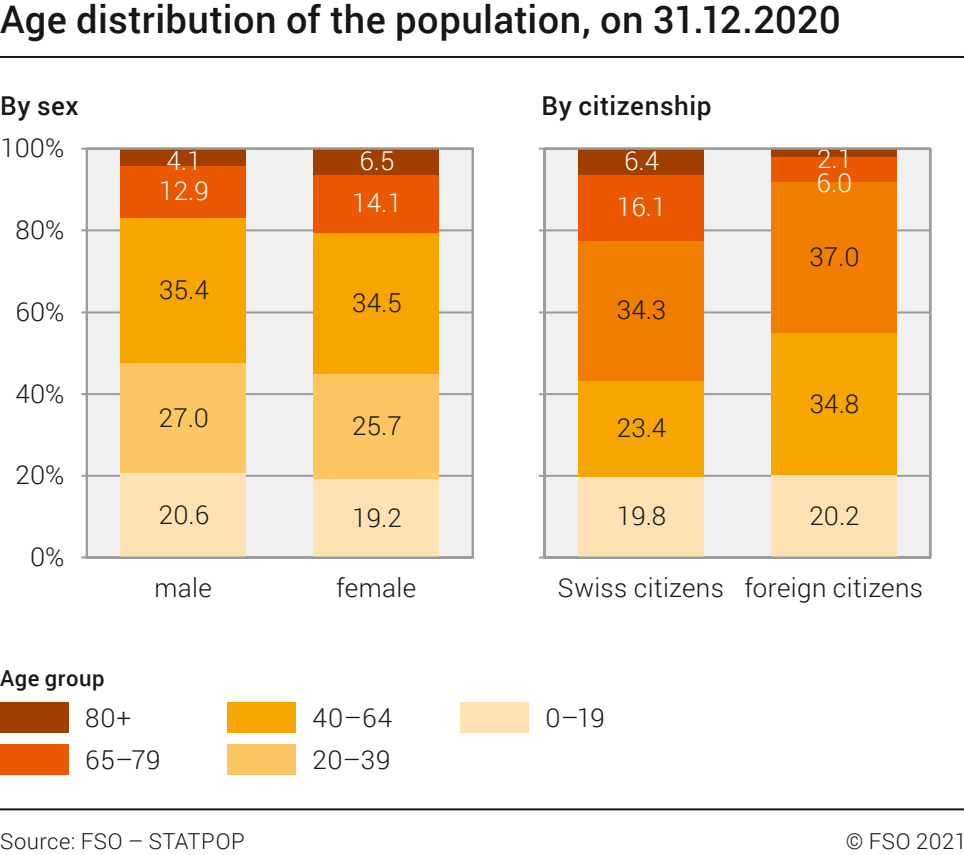
<style>
.page{position:relative;width:964px;height:855px;background:#fff}
.page>*{position:absolute;margin:0;border:0;box-sizing:border-box;transform-origin:0 0}
.t1{font:500 38px "Roboto";letter-spacing:.01em;color:#181716}
.t2{font:300 26px "Roboto";letter-spacing:.01em;color:#181716}
.t3{font:300 26px "Roboto";color:#fff}
.t4{font:500 26px "Roboto";letter-spacing:.025em;color:#181716}
.t5{font:300 22px "Roboto";letter-spacing:.02em;color:#181716}
.t6{font:500 22px "Roboto";letter-spacing:.025em;color:#181716}
</style>
<div class="page">
<svg style="left:81px;top:147px;width:393px;height:412px"></svg>
<hr style="left:87px;top:474px;width:385px;height:2px;background:#9c9c9c">
<hr style="left:87px;top:393px;width:385px;height:2px;background:#9c9c9c">
<hr style="left:87px;top:311px;width:385px;height:2px;background:#9c9c9c">
<hr style="left:87px;top:229px;width:385px;height:2px;background:#9c9c9c">
<hr style="left:86px;top:149px;width:2px;height:408px;background:#9c9c9c">
<div style="left:120px;top:473px;width:126px;height:84px;background:#ffe2b4"></div>
<div style="left:120px;top:363px;width:126px;height:110px;background:#fcc663"></div>
<div style="left:120px;top:218px;width:126px;height:145px;background:#f7a500"></div>
<div style="left:120px;top:165px;width:126px;height:53px;background:#ea5901"></div>
<div style="left:120px;top:149px;width:126px;height:16px;background:#a13f00"></div>
<div style="left:313px;top:479px;width:125px;height:78px;background:#ffe2b4"></div>
<div style="left:313px;top:374px;width:125px;height:105px;background:#fcc663"></div>
<div style="left:313px;top:233px;width:125px;height:141px;background:#f7a500"></div>
<div style="left:313px;top:175px;width:125px;height:58px;background:#ea5901"></div>
<div style="left:313px;top:149px;width:125px;height:26px;background:#a13f00"></div>
<div style="left:460px;top:701px;width:68px;height:31px;background:#ffe2b4"></div>
<div style="left:227px;top:743px;width:68px;height:31px;background:#fcc663"></div>
<div style="left:227px;top:701px;width:68px;height:31px;background:#f7a500"></div>
<div style="left:0;top:743px;width:68px;height:31px;background:#ea5901"></div>
<div style="left:0;top:701px;width:68px;height:31px;background:#a13f00"></div>
<hr style="left:0;top:56px;width:963px;height:2px;background:#181716">
<hr style="left:0;top:808px;width:963px;height:2px;background:#181716">
<svg style="left:538px;top:147px;width:394px;height:412px"></svg>
<div style="left:578px;top:476px;width:125px;height:81px;background:#ffe2b4"></div>
<div style="left:578px;top:381px;width:125px;height:95px;background:#f7a500"></div>
<div style="left:578px;top:240px;width:125px;height:141px;background:#f07e00"></div>
<div style="left:578px;top:175px;width:125px;height:65px;background:#ea5901"></div>
<div style="left:578px;top:149px;width:125px;height:26px;background:#a13f00"></div>
<div style="left:770px;top:475px;width:126px;height:82px;background:#ffe2b4"></div>
<div style="left:770px;top:333px;width:126px;height:142px;background:#f7a500"></div>
<div style="left:770px;top:182px;width:126px;height:151px;background:#f07e00"></div>
<div style="left:770px;top:157px;width:126px;height:25px;background:#ea5901"></div>
<div style="left:770px;top:149px;width:126px;height:8px;background:#a13f00"></div>
<hr style="left:544px;top:148px;width:386px;height:2px;background:#9c9c9c">
<hr style="left:544px;top:556px;width:386px;height:2px;background:#9c9c9c">
<hr style="left:87px;top:148px;width:385px;height:2px;background:#9c9c9c">
<hr style="left:87px;top:556px;width:385px;height:2px;background:#9c9c9c">
<h1 class="t1" style="left:0;top:-8px;width:841px">Age distribution of the population, on 31.12.2020</h1>
<p class="t4" style="left:0;top:88px;width:80px">By sex</p>
<p class="t2" style="left:0;top:130px;width:65px">100%</p>
<p class="t2" style="left:16px;top:212px;width:50px">80%</p>
<p class="t2" style="left:16px;top:293px;width:50px">60%</p>
<p class="t2" style="left:16px;top:375px;width:50px">40%</p>
<p class="t2" style="left:16px;top:456px;width:50px">20%</p>
<p class="t2" style="left:30px;top:538px;width:36px">0%</p>
<p class="t3" style="left:166px;top:143px;width:37px">4.1</p>
<p class="t3" style="left:159px;top:173px;width:51px">12.9</p>
<p class="t2" style="left:159px;top:271px;width:51px">35.4</p>
<p class="t2" style="left:159px;top:399px;width:52px">27.0</p>
<p class="t2" style="left:159px;top:496px;width:52px">20.6</p>
<p class="t3" style="left:359px;top:143px;width:37px">6.5</p>
<p class="t3" style="left:352px;top:185px;width:51px">14.1</p>
<p class="t2" style="left:352px;top:284px;width:51px">34.5</p>
<p class="t2" style="left:352px;top:407px;width:51px">25.7</p>
<p class="t2" style="left:352px;top:499px;width:51px">19.2</p>
<p class="t2" style="left:154px;top:569px;width:59px">male</p>
<p class="t2" style="left:336px;top:569px;width:81px">female</p>
<p class="t6" style="left:0;top:662px;width:106px">Age group</p>
<p class="t2" style="left:85px;top:699px;width:47px">80+</p>
<p class="t2" style="left:312px;top:699px;width:81px">40–64</p>
<p class="t2" style="left:85px;top:741px;width:77px">65–79</p>
<p class="t2" style="left:312px;top:741px;width:79px">20–39</p>
<p class="t4" style="left:541px;top:88px;width:172px">By citizenship</p>
<p class="t3" style="left:624px;top:143px;width:37px">6.4</p>
<p class="t3" style="left:616px;top:189px;width:51px">16.1</p>
<p class="t2" style="left:616px;top:292px;width:51px">34.3</p>
<p class="t2" style="left:616px;top:409px;width:51px">23.4</p>
<p class="t2" style="left:616px;top:498px;width:51px">19.8</p>
<p class="t3" style="left:816px;top:141px;width:37px">2.1</p>
<p class="t3" style="left:816px;top:164px;width:37px">6.0</p>
<p class="t2" style="left:809px;top:238px;width:52px">37.0</p>
<p class="t2" style="left:809px;top:385px;width:51px">34.8</p>
<p class="t2" style="left:809px;top:497px;width:52px">20.2</p>
<p class="t2" style="left:557px;top:569px;width:366px">Swiss citizens foreign citizens</p>
<p class="t2" style="left:545px;top:699px;width:61px">0–19</p>
<p class="t5" style="left:0;top:825px;width:246px">Source: FSO – STATPOP</p>
<p class="t5" style="left:845px;top:825px;width:122px">© FSO 2021</p>
</div>
